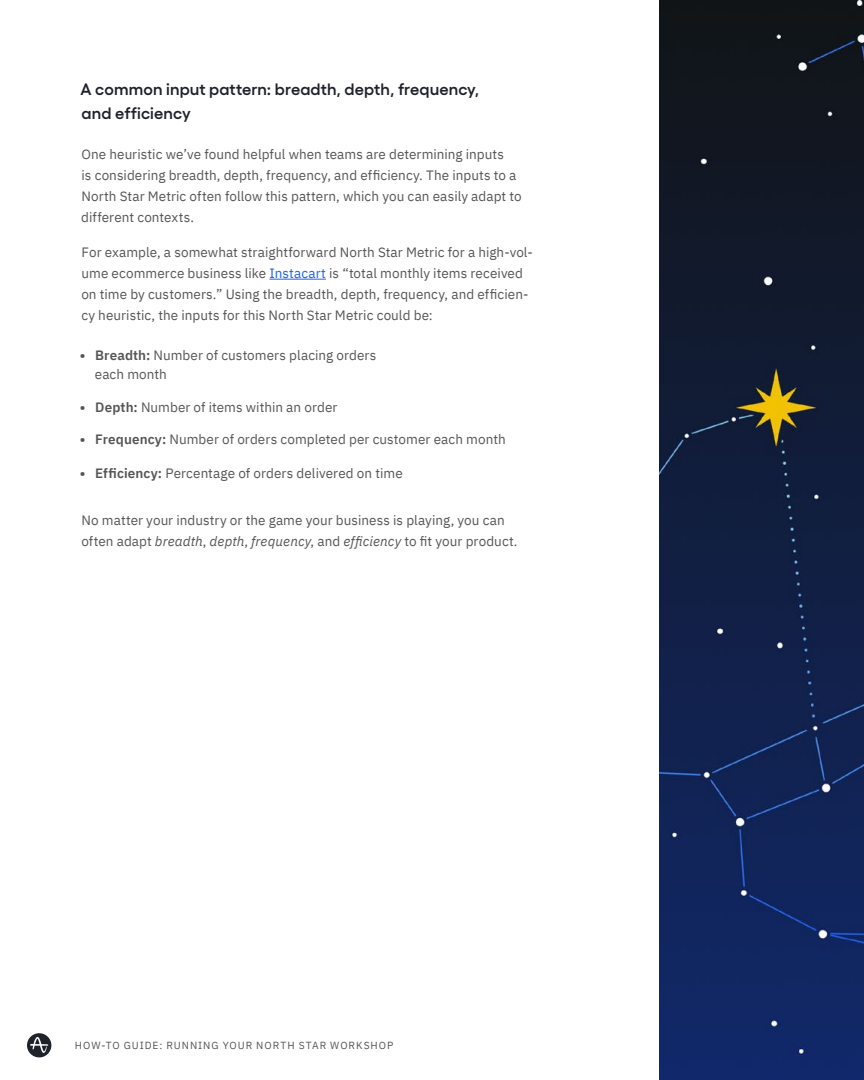
<style>
.page{position:relative;width:864px;height:1080px;background:#fff}
.page>*{position:absolute;margin:0;border:0;box-sizing:border-box;transform-origin:0 0}
.t1{font:600 16.5px/24px "Gellix";letter-spacing:.005em;color:#1d222b}
.t2{font:13.5px/21px "IBM Plex Sans";letter-spacing:.005em;color:#565656}
.t3{font:10.35px "IBM Plex Sans";letter-spacing:.095em;color:#565656}
.s1{color:#1e61f0}
.s2{font-weight:600}
.s3{font-style:italic}
</style>
<div class="page">
<svg style="left:27px;top:1033px;width:24px;height:24px"></svg>
<hr style="left:269px;top:279px;width:57px;height:1px;background:#1e61f0">
<img style="left:659px;top:0;width:205px;height:1080px">
<p class="t1" style="left:80px;top:75px;width:400px">A common input pattern: breadth, depth, frequency, and efficiency</p>
<p class="t2" style="left:81px;top:143px;width:442px">One heuristic we’ve found helpful when teams are determining inputs<br>is considering breadth, depth, frequency, and efficiency. The inputs to a North Star Metric often follow this pattern, which you can easily adapt to different contexts.</p>
<p class="t2" style="left:81px;top:240px;width:453px">For example, a somewhat straightforward North Star Metric for a high-vol&shy;ume ecommerce business like <span class="s1">Instacart</span> is “total monthly items received on time by customers.” Using the breadth, depth, frequency, and efficien&shy;cy heuristic, the inputs for this North Star Metric could be:</p>
<p class="t2" style="left:95px;top:344px;width:283px;line-height:19.5px;text-indent:-15px"><span class="s2">• Breadth:</span> Number of customers placing orders each month</p>
<p class="t2" style="left:80px;top:395px;width:259px"><span class="s2">• Depth:</span> Number of items within an order</p>
<p class="t2" style="left:80px;top:428px;width:427px"><span class="s2">• Frequency:</span> Number of orders completed per customer each month</p>
<p class="t2" style="left:80px;top:462px;width:324px"><span class="s2">• Efficiency:</span> Percentage of orders delivered on time</p>
<p class="t2" style="left:81px;top:509px;width:438px">No matter your industry or the game your business is playing, you can often adapt <span class="s3">breadth</span>, <span class="s3">depth</span>, <span class="s3">frequency</span>, and <span class="s3">efficiency</span> to fit your product.</p>
<p class="t3" style="left:75px;top:1038px;width:320px">HOW-TO GUIDE: RUNNING YOUR NORTH STAR WORKSHOP</p>
</div>
